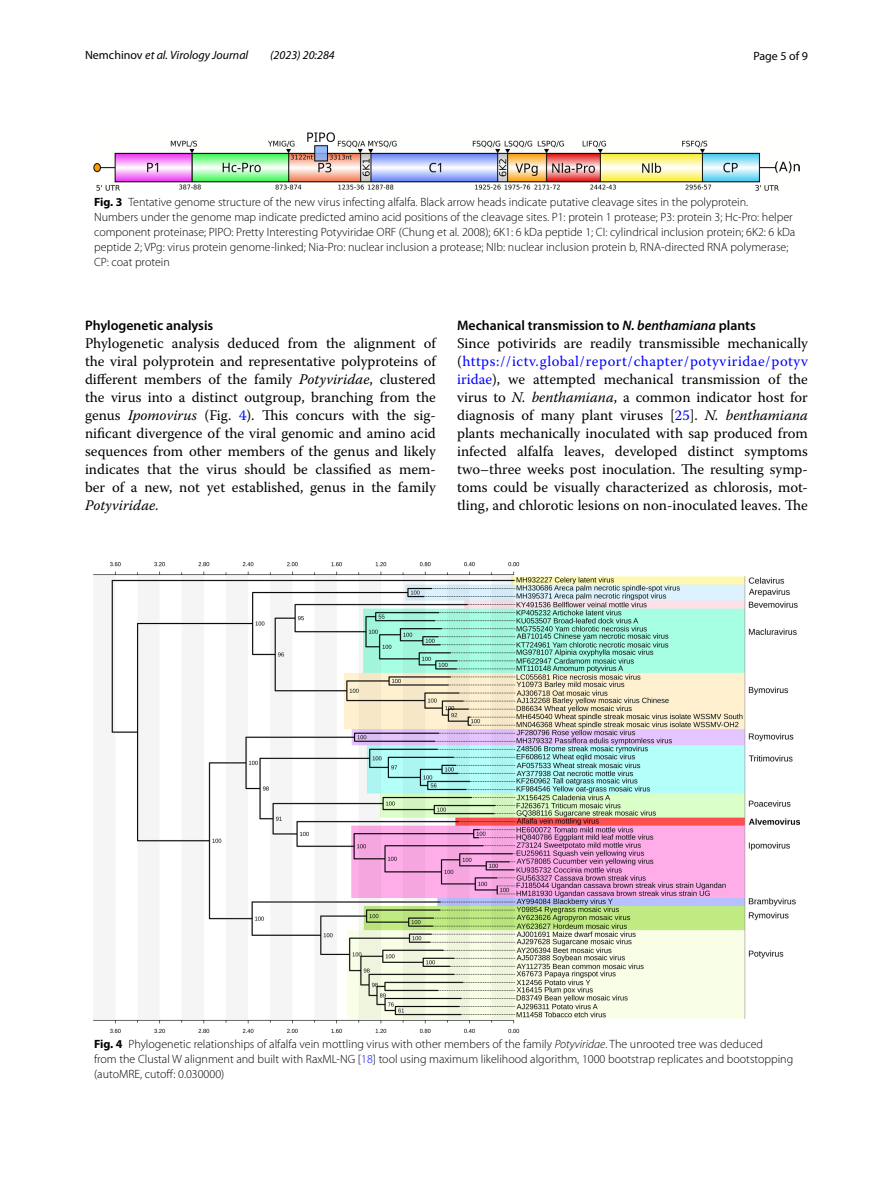
<style>
.page{position:relative;width:893px;height:1187px;background:#fff}
.page>*{position:absolute;margin:0;border:0;box-sizing:border-box;transform-origin:0 0}
.t1{font:14.7px/18px "Warnock Pro";color:#000;text-align:justify}
.t2{font:italic 14.7px "Warnock Pro";letter-spacing:.005em;color:#000}
.t3{font:600 13.8px "Myriad Pro";color:#000}
.t4{font:300 12px/15px "Myriad Pro";color:#000}
.t5{font:italic 12px "Myriad Pro";color:#000}
.t6{font:12px "Myriad Pro";color:#000}
.s1{font-style:normal}
.s2{font-weight:700}
.s3{font-style:italic}
.s4{color:#00f}
</style>
<div class="page">
<img style="left:94px;top:133px;width:705px;height:57px">
<img style="left:94px;top:563px;width:705px;height:469px">
<p class="t5" style="left:85px;top:48px;width:165px"><span class="s1">Nemchinov</span> et al. Virology Journal</p>
<p class="t5" style="left:270px;top:48px;width:66px">(2023) 20:284</p>
<p class="t6" style="left:753px;top:48px;width:56px">Page 5 of 9</p>
<p class="t4" style="left:94px;top:194px;width:703px"><span class="s2">Fig. 3</span> Tentative genome structure of the new virus infecting alfalfa. Black arrow heads indicate putative cleavage sites in the polyprotein.<br>Numbers under the genome map indicate predicted amino acid positions of the cleavage sites. P1: protein 1 protease; P3: protein 3; Hc-Pro: helper component proteinase; PIPO: Pretty Interesting Potyviridae ORF (Chung et al. 2008); 6K1: 6 kDa peptide 1; CI: cylindrical inclusion protein; 6K2: 6 kDa peptide 2; VPg: virus protein genome-linked; Nia-Pro: nuclear inclusion a protease; NIb: nuclear inclusion protein b, RNA-directed RNA polymerase; CP: coat protein</p>
<p class="t3" style="left:85px;top:316px;width:130px">Phylogenetic analysis</p>
<p class="t1" style="left:85px;top:333px;width:352px">Phylogenetic analysis deduced from the alignment of the viral polyprotein and representative polyproteins of different members of the family <span class="s3">Potyviridae</span>, clustered the virus into a distinct outgroup, branching from the genus <span class="s3">Ipomovirus</span> (Fig. <span class="s4">4</span>). This concurs with the sig&shy;nificant divergence of the viral genomic and amino acid sequences from other members of the genus and likely indicates that the virus should be classified as mem&shy;ber of a new, not yet established, genus in the family</p>
<p class="t2" style="left:85px;top:496px;width:75px">Potyviridae.</p>
<p class="t3" style="left:457px;top:316px;width:300px">Mechanical transmission to <span class="s3">N. benthamiana</span> plants</p>
<p class="t1" style="left:457px;top:333px;width:352px">Since potivirids are readily transmissible mechanically (<span class="s4">https://ictv.global/report/chapter/potyviridae/potyv iridae</span>), we attempted mechanical transmission of the virus to <span class="s3">N. benthamiana</span>, a common indicator host for diagnosis of many plant viruses [<span class="s4">25</span>]. <span class="s3">N. benthamiana </span>plants mechanically inoculated with sap produced from infected alfalfa leaves, developed distinct symptoms two–three weeks post inoculation. The resulting symp&shy;toms could be visually characterized as chlorosis, mot&shy;tling, and chlorotic lesions on non-inoculated leaves. The</p>
<p class="t4" style="left:94px;top:1036px;width:701px"><span class="s2">Fig. 4</span> Phylogenetic relationships of alfalfa vein mottling virus with other members of the family <span class="s3">Potyviridae</span>. The unrooted tree was deduced<br>from the Clustal W alignment and built with RaxML-NG [<span class="s4">18</span>] tool using maximum likelihood algorithm, 1000 bootstrap replicates and bootstopping (autoMRE, cutoff: 0.030000)</p>
</div>
